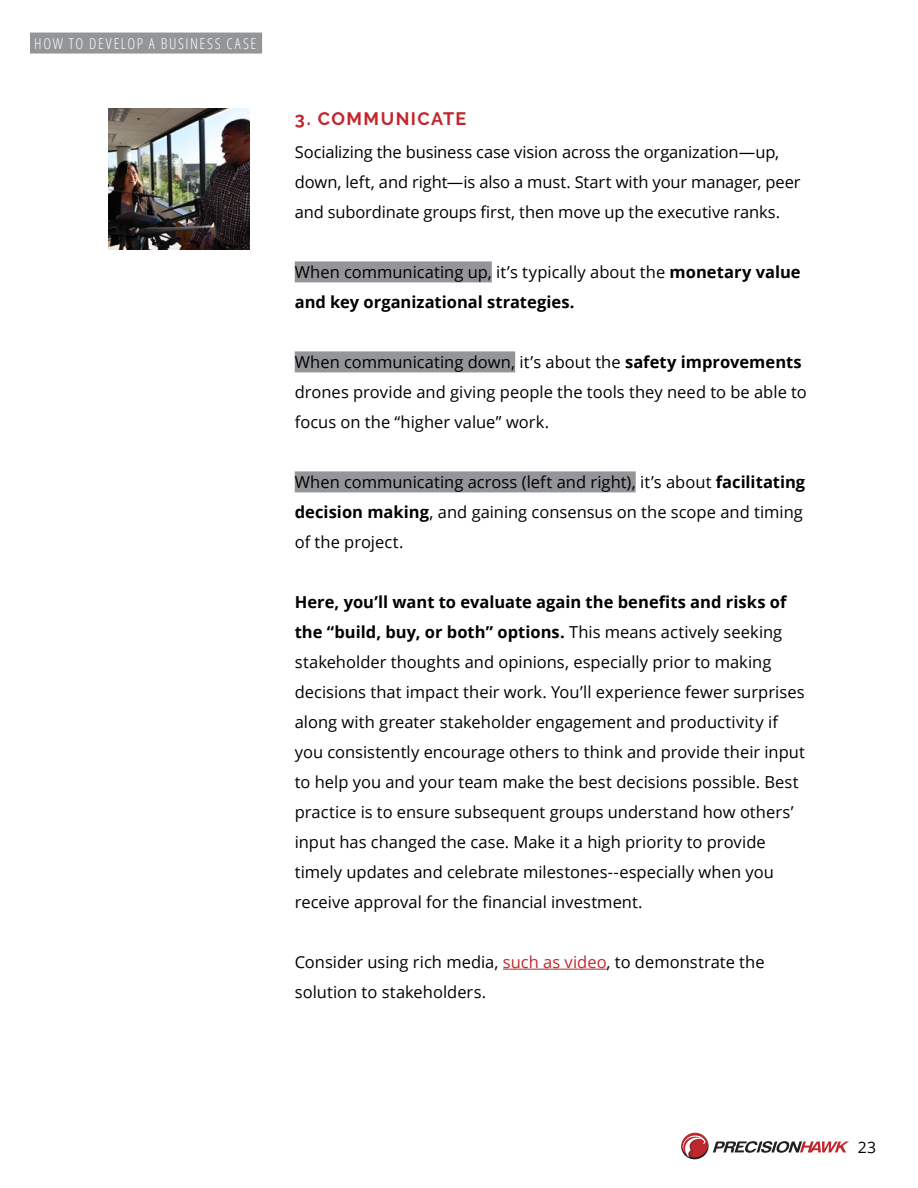
<style>
.page{position:relative;width:918px;height:1188px;background:#fff}
.page>*{position:absolute;margin:0;border:0;box-sizing:border-box;transform-origin:0 0}
.t1{font:700 18px "Raleway";letter-spacing:.08em;color:#c1272c}
.t2{font:16.5px/30px "Open Sans";color:#000}
.t3{font:700 16.5px/30px "Open Sans";color:#000}
.t4{font:15.75px "Open Sans";color:#000}
.t5{font:300 15px "Open Sans Condensed";letter-spacing:.105em;color:#fff}
.s1{font-weight:400}
.s2{font-weight:700}
.s3{color:#c1272c}
</style>
<div class="page">
<div style="left:681px;top:1133px;width:28px;height:26px;background:#212121;border-radius:50%"></div>
<svg style="left:681px;top:1133px;width:168px;height:25px"></svg>
<div style="left:30px;top:33px;width:232px;height:21px;background:#939598"></div>
<div style="left:295px;top:261px;width:197px;height:21px;background:#939598"></div>
<div style="left:295px;top:351px;width:220px;height:21px;background:#939598"></div>
<div style="left:295px;top:471px;width:341px;height:21px;background:#939598"></div>
<hr style="left:503px;top:969px;width:104px;height:1px;background:#c1272c">
<img style="left:108px;top:108px;width:142px;height:142px">
<p class="t5" style="left:34px;top:33px;width:223px">HOW TO DEVELOP A BUSINESS CASE</p>
<p class="t1" style="left:295px;top:108px;width:173px">3. COMMUNICATE</p>
<p class="t2" style="left:295px;top:137px;width:507px">Socializing the business case vision across the organization—up, down, left, and right—is also a must. Start with your manager, peer and subordinate groups first, then move up the executive ranks.</p>
<p class="t3" style="left:295px;top:257px;width:507px"><span class="s1">When communicating up, it’s typically about the</span> monetary value and key organizational strategies.</p>
<p class="t2" style="left:295px;top:346px;width:514px">When communicating down, it’s about the <span class="s2">safety improvements </span>drones provide and giving people the tools they need to be able to focus on the “higher value” work.</p>
<p class="t2" style="left:295px;top:466px;width:512px">When communicating across (left and right), it’s about <span class="s2">facilitating decision making</span>, and gaining consensus on the scope and timing of the project.</p>
<p class="t2" style="left:295px;top:586px;width:512px"><span class="s2">Here, you’ll want to evaluate again the benefits and risks of the “build, buy, or both” options.</span> This means actively seeking stakeholder thoughts and opinions, especially prior to making decisions that impact their work. You’ll experience fewer surprises along with greater stakeholder engagement and productivity if you consistently encourage others to think and provide their input to help you and your team make the best decisions possible. Best practice is to ensure subsequent groups understand how others’ input has changed the case. Make it a high priority to provide timely updates and celebrate milestones--especially when you receive approval for the financial investment.</p>
<p class="t2" style="left:295px;top:946px;width:471px">Consider using rich media, <span class="s3">such as video</span>, to demonstrate the solution to stakeholders.</p>
<p class="t4" style="left:858px;top:1136px;width:20px">23</p>
</div>
